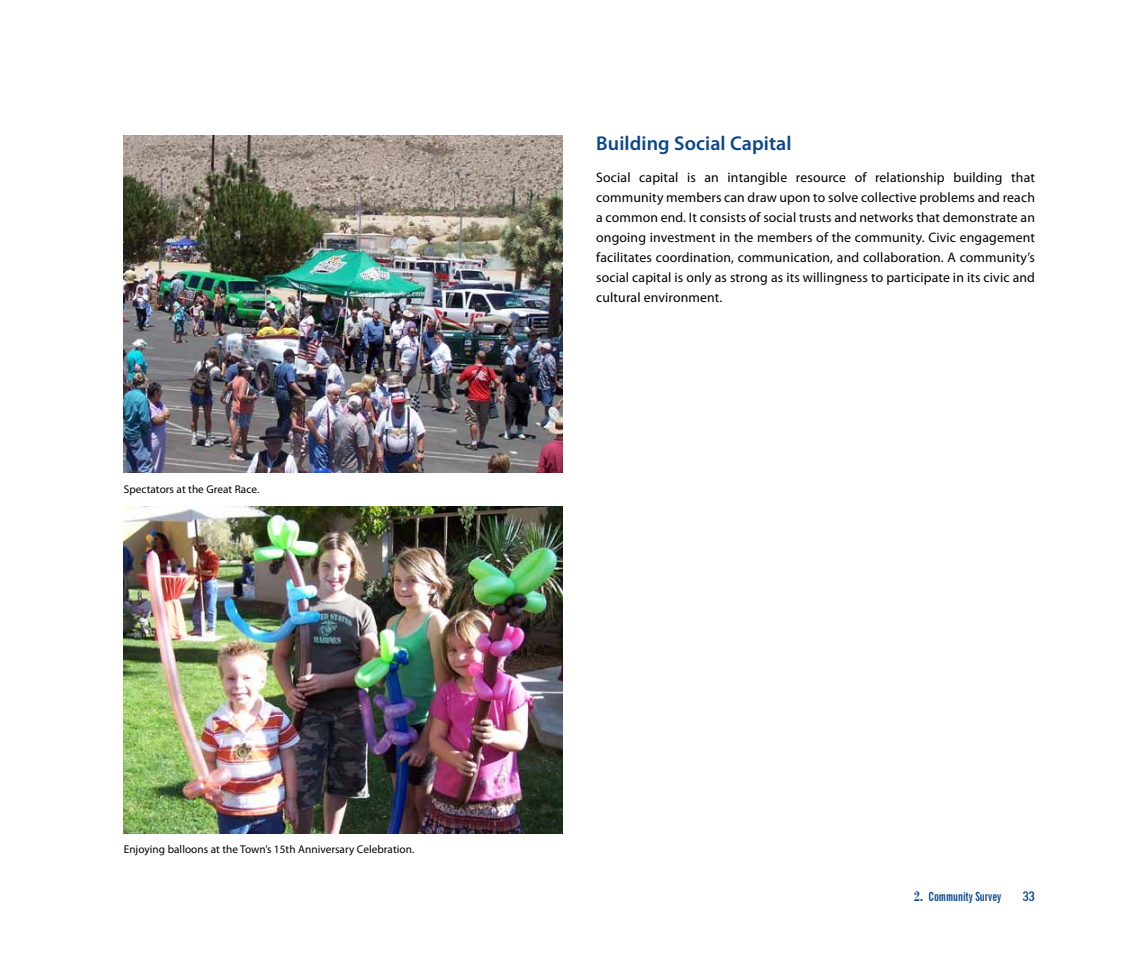
<style>
.page{position:relative;width:1125px;height:957px;background:#fff}
.page>*{position:absolute;margin:0;border:0;box-sizing:border-box;transform-origin:0 0}
.t1{font:600 20px "Myriad Pro";letter-spacing:.005em;color:#0b468c}
.t2{font:13.75px/20px "Myriad Pro";letter-spacing:.01em;color:#000;text-align:justify}
.t3{font:500 condensed 13.12px "Futura BT";color:#0b468c;scale:1.2 1}
.t4{font:700 extra-condensed 12.5px "News Gothic BT";color:#0b468c}
.t5{font:11.25px "Myriad Pro";letter-spacing:.005em;color:#000}
.s1{font-family:"Bodoni BT";font-stretch:condensed;font-size:15px}
</style>
<div class="page">
<img style="left:124px;top:135px;width:438px;height:337px">
<img style="left:124px;top:506px;width:438px;height:326px">
<p class="t5" style="left:124px;top:481px;width:137px">Spectators at the Great Race.</p>
<p class="t5" style="left:124px;top:841px;width:292px">Enjoying balloons at the Town’s 15th Anniversary Celebration.</p>
<h1 class="t1" style="left:596px;top:131px;width:197px">Building Social Capital</h1>
<p class="t2" style="left:596px;top:167px;width:440px">Social capital is an intangible resource of relationship building that community members can draw upon to solve collective problems and reach a common end. It consists of social trusts and networks that demonstrate an ongoing investment in the members of the community. Civic engagement facilitates coordination, communication, and collaboration. A community’s social capital is only as strong as its willingness to participate in its civic and cultural environment.</p>
<p class="t4" style="left:914px;top:888px;width:89px"><span class="s1">2.</span> Community Survey</p>
<p class="t3" style="left:1023px;top:887px;width:12px">33</p>
</div>
